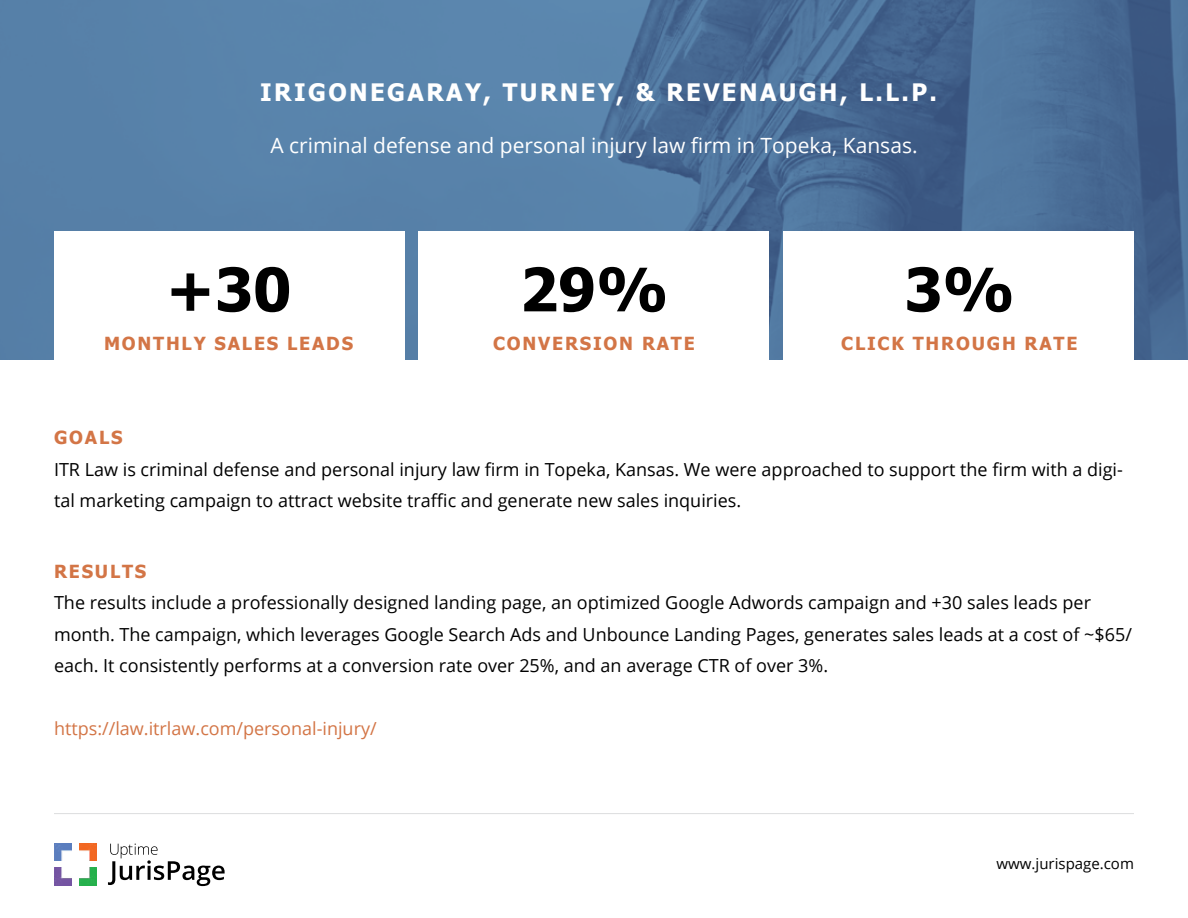
<style>
.page{position:relative;width:1188px;height:918px;background:#fff}
.page>*{position:absolute;margin:0;border:0;box-sizing:border-box;transform-origin:0 0}
.t1{font:700 60px "Tahoma";color:#000}
.t2{font:700 24px "Tahoma";letter-spacing:.1em;color:#fff}
.t3{font:21px "Open Sans";color:#fff}
.t4{font:18px/31.5px "Open Sans";color:#000}
.t5{font:700 18px "Tahoma";letter-spacing:.1em;color:#d37546}
.t6{font:18px "Open Sans";color:#d37546}
.t7{font:15px "Open Sans";color:#000}
</style>
<div class="page">
<img style="left:0;top:0;width:1188px;height:360px">
<hr style="left:54px;top:813px;width:1080px;height:1px;background:#dcddde">
<img style="left:79px;top:868px;width:18px;height:17px">
<img style="left:54px;top:868px;width:18px;height:17px">
<img style="left:79px;top:843px;width:18px;height:18px">
<img style="left:54px;top:843px;width:18px;height:18px">
<svg style="left:108px;top:844px;width:117px;height:42px"></svg>
<div style="left:54px;top:231px;width:350px;height:158px;background:#fff"></div>
<div style="left:419px;top:231px;width:350px;height:158px;background:#fff"></div>
<div style="left:784px;top:231px;width:350px;height:158px;background:#fff"></div>
<h2 class="t2" style="left:260px;top:75px;width:678px">IRIGONEGARAY, TURNEY, &amp; REVENAUGH, L.L.P.</h2>
<p class="t3" style="left:270px;top:131px;width:649px">A criminal defense and personal injury law firm in Topeka, Kansas.</p>
<h1 class="t1" style="left:166px;top:247px;width:127px">+30</h1>
<p class="t5" style="left:104px;top:331px;width:251px">MONTHLY SALES LEADS</p>
<h1 class="t1" style="left:520px;top:247px;width:150px">29%</h1>
<p class="t5" style="left:493px;top:331px;width:203px">CONVERSION RATE</p>
<h1 class="t1" style="left:904px;top:247px;width:112px">3%</h1>
<p class="t5" style="left:841px;top:331px;width:238px">CLICK THROUGH RATE</p>
<p class="t5" style="left:54px;top:425px;width:70px">GOALS</p>
<p class="t4" style="left:54px;top:453px;width:1070px">ITR Law is criminal defense and personal injury law firm in Topeka, Kansas. We were approached to support the firm with a digi&shy;tal marketing campaign to attract website traffic and generate new sales inquiries.</p>
<p class="t5" style="left:54px;top:559px;width:94px">RESULTS</p>
<p class="t4" style="left:54px;top:587px;width:1080px">The results include a professionally designed landing page, an optimized Google Adwords campaign and +30 sales leads per month. The campaign, which leverages Google Search Ads and Unbounce Landing Pages, generates sales leads at a cost of ~$65/ each. It consistently performs at a conversion rate over 25%, and an average CTR of over 3%.</p>
<p class="t6" style="left:54px;top:716px;width:324px">https://law.itrlaw.com/personal-injury/</p>
<p class="t7" style="left:997px;top:853px;width:139px">www.jurispage.com</p>
</div>
